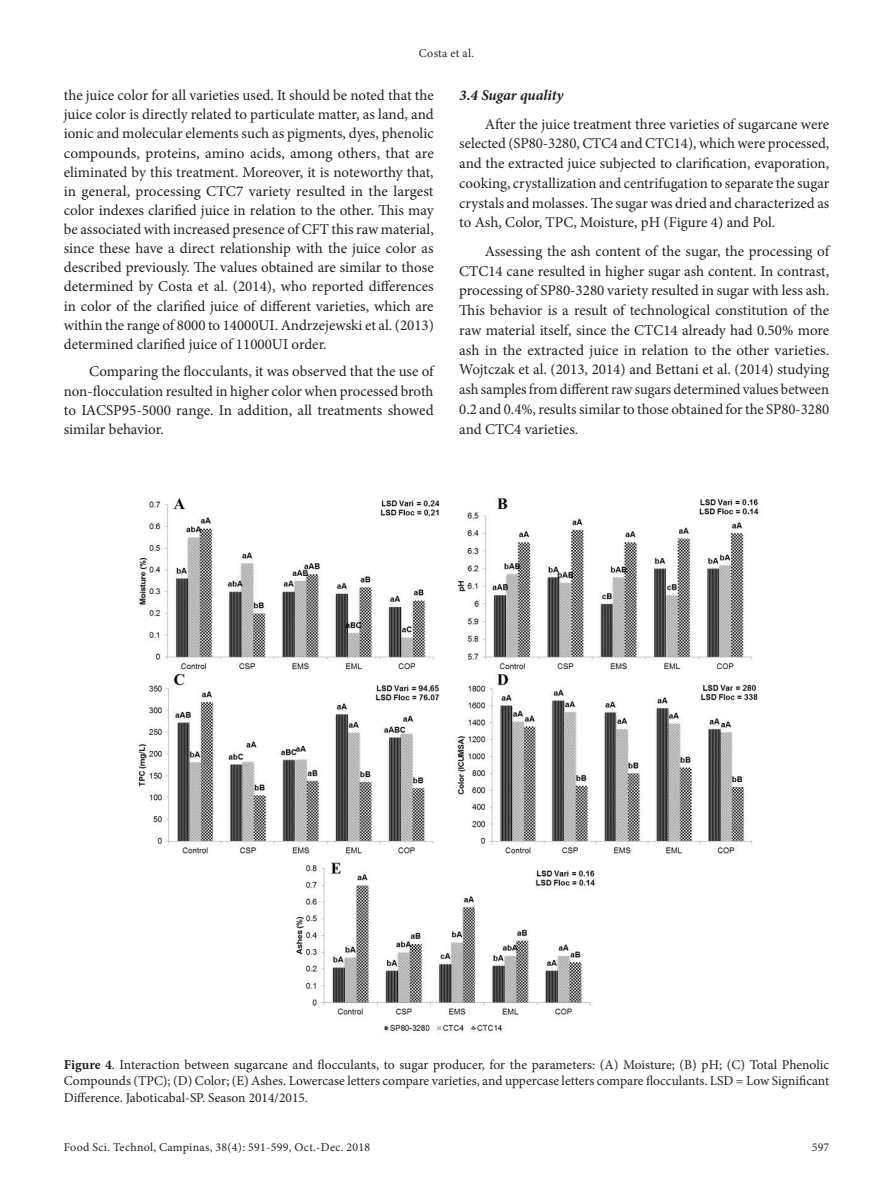
<style>
.page{position:relative;width:893px;height:1191px;background:#fff}
.page>*{position:absolute;margin:0;border:0;box-sizing:border-box;transform-origin:0 0}
.Paragraph{font:15px/19px "Minion Pro";color:#231f20;text-align:justify}
.Heading2{font:italic 700 15px "Minion Pro";letter-spacing:-.01em;color:#231f20}
.FigureCaption{font:13.5px/16.2px "Minion Pro";color:#231f20;text-align:justify}
.t1{font:12px "Minion Pro";letter-spacing:.025em;color:#231f20}
.s1{font-weight:700}
</style>
<div class="page">
<img style="left:138px;top:498px;width:621px;height:534px">
<p class="t1" style="left:419px;top:45px;width:57px">Costa et al.</p>
<p class="Paragraph" style="left:64px;top:86px;width:372px">the juice color for all varieties used. It should be noted that the juice color is directly related to particulate matter, as land, and ionic and molecular elements such as pigments, dyes, phenolic compounds, proteins, amino acids, among others, that are eliminated by this treatment. Moreover, it is noteworthy that, in general, processing CTC7 variety resulted in the largest color indexes clarified juice in relation to the other. This may be associated with increased presence of CFT this raw material, since these have a direct relationship with the juice color as described previously. The values obtained are similar to those determined by Costa et al. (2014), who reported differences in color of the clarified juice of different varieties, which are within the range of 8000 to 14000UI. Andrzejewski et al. (2013) determined clarified juice of 11000UI order.</p>
<p class="Paragraph" style="left:64px;top:362px;width:371px;text-indent:26px">Comparing the flocculants, it was observed that the use of non-flocculation resulted in higher color when processed broth to IACSP95-5000 range. In addition, all treatments showed similar behavior.</p>
<p class="Heading2" style="left:459px;top:85px;width:106px">3.4 Sugar quality</p>
<p class="Paragraph" style="left:459px;top:114px;width:372px;line-height:19.8px;text-indent:26px">After the juice treatment three varieties of sugarcane were selected (SP80-3280, CTC4 and CTC14), which were processed, and the extracted juice subjected to clarification, evaporation, cooking, crystallization and centrifugation to separate the sugar crystals and molasses. The sugar was dried and characterized as to Ash, Color, TPC, Moisture, pH (Figure 4) and Pol.</p>
<p class="Paragraph" style="left:459px;top:241px;width:372px;line-height:19.8px;text-indent:26px">Assessing the ash content of the sugar, the processing of CTC14 cane resulted in higher sugar ash content. In contrast, processing of SP80-3280 variety resulted in sugar with less ash.<br>This behavior is a result of technological constitution of the raw material itself, since the CTC14 already had 0.50% more ash in the extracted juice in relation to the other varieties.<br>Wojtczak et al. (2013, 2014) and Bettani et al. (2014) studying ash samples from different raw sugars determined values between 0.2 and 0.4%, results similar to those obtained for the SP80-3280 and CTC4 varieties.</p>
<p class="FigureCaption" style="left:64px;top:1057px;width:767px"><span class="s1">Figure 4</span>. Interaction between sugarcane and flocculants, to sugar producer, for the parameters: (A) Moisture; (B) pH; (C) Total Phenolic Compounds (TPC); (D) Color; (E) Ashes. Lowercase letters compare varieties, and uppercase letters compare flocculants. LSD = Low Significant Difference. Jaboticabal-SP. Season 2014/2015.</p>
<p class="t1" style="left:64px;top:1139px;width:308px">Food Sci. Technol, Campinas, 38(4): 591-599, Oct.-Dec. 2018</p>
</div>
